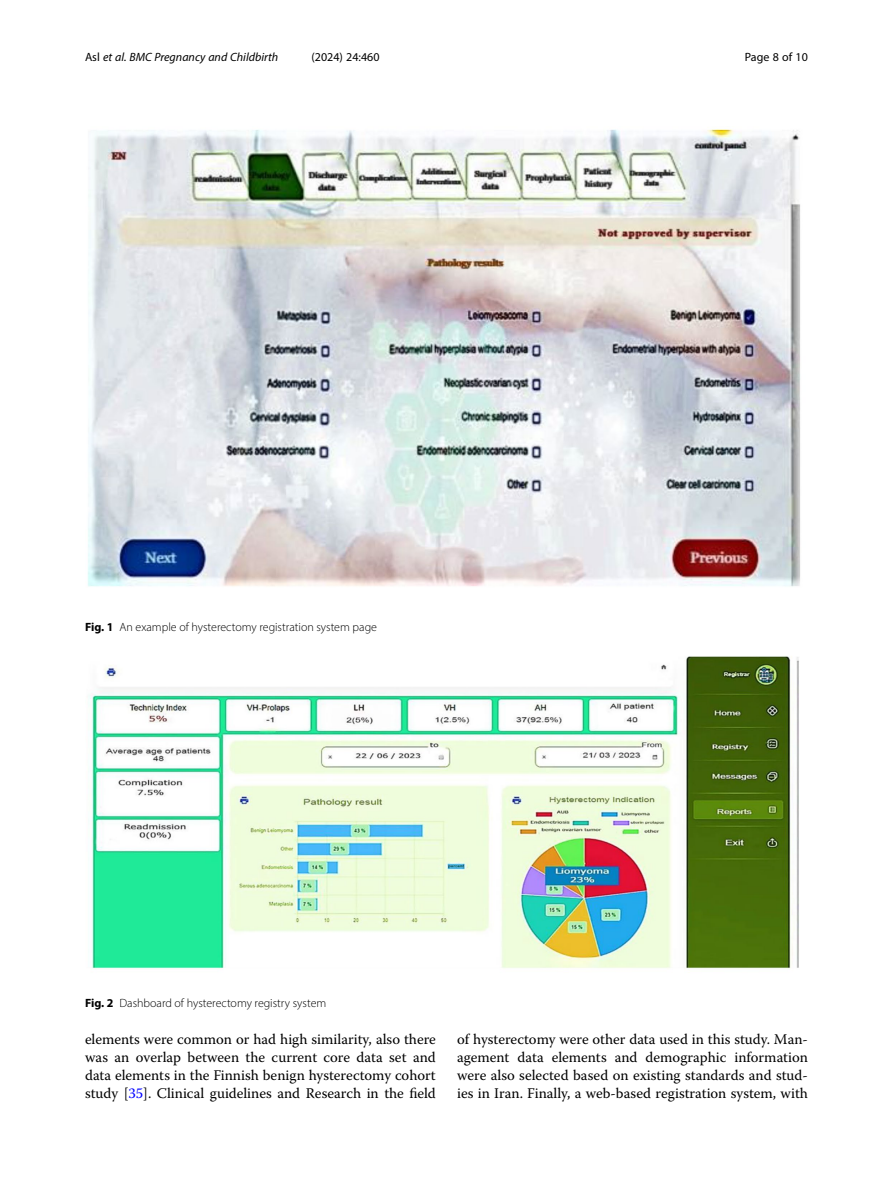
<style>
.page{position:relative;width:893px;height:1191px;background:#fff}
.page>*{position:absolute;margin:0;border:0;box-sizing:border-box;transform-origin:0 0}
.Body_Text_Indent{font:14.7px/18px "Warnock Pro";color:#000;text-align:justify}
.Figure_Caption{font:300 12px "Myriad Pro";color:#000}
.t1{font:italic 12px "Myriad Pro";color:#000}
.t2{font:12px "Myriad Pro";color:#000}
.s1{font-style:normal}
.s2{font-weight:700}
.s3{color:#00f}
</style>
<div class="page">
<img style="left:88px;top:656px;width:711px;height:313px">
<img style="left:87px;top:129px;width:713px;height:458px">
<p class="t1" style="left:85px;top:50px;width:195px"><span class="s1">Asl</span> et al. BMC Pregnancy and Childbirth</p>
<p class="t2" style="left:311px;top:50px;width:70px">(2024) 24:460</p>
<p class="t2" style="left:745px;top:50px;width:65px">Page 8 of 10</p>
<p class="Figure_Caption" style="left:85px;top:619px;width:293px"><span class="s2">Fig. 1</span> An example of hysterectomy registration system page</p>
<p class="Figure_Caption" style="left:85px;top:995px;width:243px"><span class="s2">Fig. 2</span> Dashboard of hysterectomy registry system</p>
<p class="Body_Text_Indent" style="left:85px;top:1030px;width:352px">elements were common or had high similarity, also there was an overlap between the current core data set and data elements in the Finnish benign hysterectomy cohort study [<span class="s3">35</span>]. Clinical guidelines and Research in the field</p>
<p class="Body_Text_Indent" style="left:457px;top:1030px;width:352px">of hysterectomy were other data used in this study. Man&shy;agement data elements and demographic information were also selected based on existing standards and stud&shy;ies in Iran. Finally, a web-based registration system, with</p>
</div>
